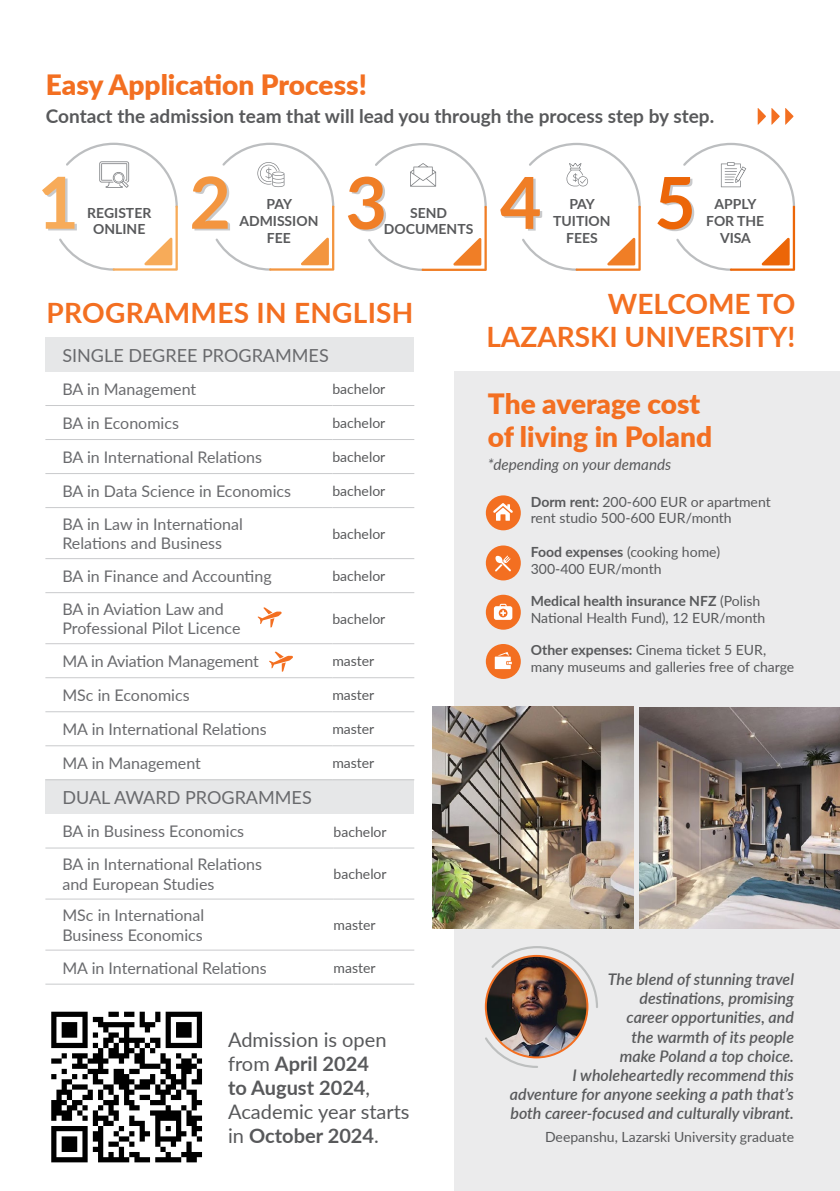
<style>
.page{position:relative;width:840px;height:1191px;background:#fff}
.page>*{position:absolute;margin:0;border:0;box-sizing:border-box;transform-origin:0 0}
.t1{font:700 71.8px "Lato";color:#f07e26}
.t2{font:700 71.8px "Lato";color:#f7ab59}
.t3{font:700 71.8px "Lato";color:#f3953f}
.t4{font:700 71.8px "Lato";color:#ec6608}
.t5{font:900 28px/33.6px "Lato";color:#f36f21}
.t6{font:700 28px/33.6px "Lato";color:#f36f21;text-align:right}
.t7{font:20px/24px "Lato";color:#58595b}
.t8{font:700 19px "Lato";color:#58595b}
.t9{font:18px "Lato";color:#696a6d}
.t10{font:16px/19.2px "Lato";color:#696a6d}
.t11{font:italic 600 16px/19.2px "Lato";color:#58595b;text-align:right}
.t12{font:italic 15.2px "Lato";color:#58595b}
.t13{font:14px/16.8px "Lato";color:#58595b}
.t14{font:700 14px/16.8px "Lato";color:#58595b;text-align:center}
.s1{font-weight:700}
</style>
<div class="page">
<svg style="left:757px;top:108px;width:8px;height:17px"></svg>
<svg style="left:771px;top:108px;width:22px;height:17px"></svg>
<svg style="left:59px;top:143px;width:119px;height:128px"></svg>
<svg style="left:215px;top:143px;width:119px;height:128px"></svg>
<svg style="left:368px;top:143px;width:118px;height:128px"></svg>
<svg style="left:522px;top:143px;width:118px;height:128px"></svg>
<svg style="left:676px;top:143px;width:118px;height:128px"></svg>
<svg style="left:51px;top:1011px;width:151px;height:151px"></svg>
<div style="left:454px;top:371px;width:385px;height:820px;background:#ebebec"></div>
<img style="left:432px;top:706px;width:201px;height:222px">
<img style="left:639px;top:707px;width:200px;height:221px">
<div style="left:485px;top:495px;width:35px;height:35px;background:#f36f21;border-radius:50%"></div>
<svg style="left:493px;top:503px;width:19px;height:18px"></svg>
<div style="left:485px;top:644px;width:35px;height:35px;background:#f36f21;border-radius:50%"></div>
<svg style="left:494px;top:652px;width:17px;height:17px"></svg>
<div style="left:485px;top:545px;width:35px;height:35px;background:#f36f21;border-radius:50%"></div>
<svg style="left:495px;top:555px;width:15px;height:16px"></svg>
<div style="left:485px;top:595px;width:35px;height:34px;background:#f36f21;border-radius:50%"></div>
<svg style="left:493px;top:604px;width:19px;height:16px"></svg>
<div style="left:45px;top:780px;width:369px;height:34px;background:#e6e7e8"></div>
<hr style="left:45px;top:847px;width:288px;height:1px;background:#c9cacc">
<hr style="left:333px;top:847px;width:81px;height:1px;background:#c9cacc">
<hr style="left:45px;top:898px;width:288px;height:1px;background:#c9cacc">
<hr style="left:333px;top:898px;width:81px;height:1px;background:#c9cacc">
<hr style="left:45px;top:949px;width:288px;height:1px;background:#c9cacc">
<hr style="left:333px;top:949px;width:81px;height:1px;background:#c9cacc">
<hr style="left:45px;top:983px;width:288px;height:1px;background:#c9cacc">
<hr style="left:333px;top:983px;width:81px;height:1px;background:#c9cacc">
<div style="left:45px;top:337px;width:369px;height:34px;background:#e6e7e8"></div>
<hr style="left:45px;top:405px;width:287px;height:1px;background:#c9cacc">
<hr style="left:332px;top:405px;width:82px;height:1px;background:#c9cacc">
<hr style="left:45px;top:439px;width:287px;height:1px;background:#c9cacc">
<hr style="left:332px;top:439px;width:82px;height:1px;background:#c9cacc">
<hr style="left:45px;top:473px;width:287px;height:1px;background:#c9cacc">
<hr style="left:332px;top:473px;width:82px;height:1px;background:#c9cacc">
<hr style="left:45px;top:507px;width:287px;height:1px;background:#c9cacc">
<hr style="left:332px;top:507px;width:82px;height:1px;background:#c9cacc">
<hr style="left:45px;top:592px;width:287px;height:1px;background:#c9cacc">
<hr style="left:332px;top:592px;width:82px;height:1px;background:#c9cacc">
<hr style="left:45px;top:643px;width:287px;height:1px;background:#c9cacc">
<hr style="left:332px;top:643px;width:82px;height:1px;background:#c9cacc">
<hr style="left:45px;top:677px;width:287px;height:1px;background:#c9cacc">
<hr style="left:332px;top:677px;width:82px;height:1px;background:#c9cacc">
<hr style="left:45px;top:711px;width:287px;height:1px;background:#c9cacc">
<hr style="left:332px;top:711px;width:82px;height:1px;background:#c9cacc">
<hr style="left:45px;top:745px;width:287px;height:1px;background:#c9cacc">
<hr style="left:332px;top:745px;width:82px;height:1px;background:#c9cacc">
<hr style="left:45px;top:779px;width:287px;height:1px;background:#c9cacc">
<hr style="left:332px;top:779px;width:82px;height:1px;background:#c9cacc">
<hr style="left:45px;top:558px;width:287px;height:1px;background:#c9cacc">
<hr style="left:332px;top:558px;width:82px;height:1px;background:#c9cacc">
<svg style="left:269px;top:651px;width:24px;height:21px"></svg>
<svg style="left:257px;top:607px;width:25px;height:20px"></svg>
<img style="left:485px;top:956px;width:102px;height:101px;border-radius:51px">
<img style="left:491px;top:946px;width:106px;height:62px">
<svg style="left:485px;top:1037px;width:53px;height:31px"></svg>
<h2 class="t5" style="left:46px;top:66px;width:322px">Easy Application Process!</h2>
<p class="t8" style="left:46px;top:102px;width:669px">Contact the admission team that will lead you through the process step by step.</p>
<h1 class="t2" style="left:37px;top:150px;width:43px">1</h1>
<p class="t14" style="left:87px;top:203px;width:65px">REGISTER<br>ONLINE</p>
<h1 class="t3" style="left:189px;top:150px;width:43px">2</h1>
<h1 class="t1" style="left:345px;top:150px;width:43px">3</h1>
<h1 class="t1" style="left:499px;top:150px;width:43px">4</h1>
<h1 class="t4" style="left:653px;top:150px;width:43px">5</h1>
<p class="t14" style="left:239px;top:195px;width:80px">PAY<br>ADMISSION<br>FEE</p>
<p class="t14" style="left:384px;top:203px;width:91px">SEND<br>DOCUMENTS</p>
<p class="t14" style="left:553px;top:195px;width:59px">PAY<br>TUITION<br>FEES</p>
<p class="t14" style="left:705px;top:195px;width:60px">APPLY<br>FOR THE<br>VISA</p>
<h2 class="t6" style="left:46px;top:295px;width:368px">PROGRAMMES IN ENGLISH</h2>
<p class="t9" style="left:62px;top:342px;width:268px">SINGLE DEGREE PROGRAMMES</p>
<p class="t10" style="left:62px;top:379px;width:135px">BA in Management</p>
<p class="t13" style="left:332px;top:380px;width:55px">bachelor</p>
<p class="t10" style="left:62px;top:413px;width:118px">BA in Economics</p>
<p class="t13" style="left:332px;top:414px;width:55px">bachelor</p>
<p class="t10" style="left:62px;top:447px;width:201px">BA in International Relations</p>
<p class="t13" style="left:332px;top:448px;width:55px">bachelor</p>
<p class="t10" style="left:62px;top:481px;width:230px">BA in Data Science in Economics</p>
<p class="t13" style="left:332px;top:482px;width:55px">bachelor</p>
<p class="t10" style="left:62px;top:514px;width:182px">BA in Law in International<br>Relations and Business</p>
<p class="t13" style="left:332px;top:524px;width:55px">bachelor</p>
<p class="t10" style="left:62px;top:566px;width:211px">BA in Finance and Accounting</p>
<p class="t13" style="left:332px;top:567px;width:55px">bachelor</p>
<p class="t10" style="left:62px;top:599px;width:179px">BA in Aviation Law and<br>Professional Pilot Licence</p>
<p class="t13" style="left:332px;top:610px;width:55px">bachelor</p>
<p class="t10" style="left:62px;top:651px;width:198px">MA in Aviation Management</p>
<p class="t13" style="left:332px;top:652px;width:44px">master</p>
<p class="t10" style="left:62px;top:685px;width:129px">MSc in Economics</p>
<p class="t13" style="left:332px;top:686px;width:44px">master</p>
<p class="t10" style="left:62px;top:719px;width:206px">MA in International Relations</p>
<p class="t13" style="left:332px;top:720px;width:44px">master</p>
<p class="t10" style="left:62px;top:753px;width:140px">MA in Management</p>
<p class="t13" style="left:332px;top:754px;width:44px">master</p>
<p class="t9" style="left:62px;top:785px;width:251px">DUAL AWARD PROGRAMMES</p>
<p class="t10" style="left:62px;top:821px;width:183px">BA in Business Economics</p>
<p class="t13" style="left:333px;top:822px;width:55px">bachelor</p>
<p class="t10" style="left:62px;top:854px;width:201px">BA in International Relations and European Studies</p>
<p class="t13" style="left:333px;top:865px;width:55px">bachelor</p>
<p class="t10" style="left:62px;top:905px;width:143px">MSc in International<br>Business Economics</p>
<p class="t13" style="left:333px;top:916px;width:44px">master</p>
<p class="t10" style="left:62px;top:957px;width:206px">MA in International Relations</p>
<p class="t13" style="left:333px;top:958px;width:44px">master</p>
<p class="t7" style="left:228px;top:1027px;width:183px">Admission is open from <span class="s1">April 2024<br>to August 2024</span>,<br>Academic year starts in <span class="s1">October 2024</span>.</p>
<h2 class="t6" style="left:486px;top:285px;width:310px">WELCOME TO<br>LAZARSKI UNIVERSITY!</h2>
<h2 class="t5" style="left:487px;top:385px;width:225px">The average cost of living in Poland</h2>
<p class="t12" style="left:487px;top:454px;width:185px">*depending on your demands</p>
<p class="t13" style="left:530px;top:492px;width:241px"><span class="s1">Dorm rent:</span> 200-600 EUR or apartment rent studio 500-600 EUR/month</p>
<p class="t13" style="left:530px;top:542px;width:191px"><span class="s1">Food expenses</span> (cooking home)<br>300-400 EUR/month</p>
<p class="t13" style="left:530px;top:592px;width:236px"><span class="s1">Medical health insurance NFZ</span> (Polish<br>National Health Fund), 12 EUR/month</p>
<p class="t13" style="left:530px;top:641px;width:265px"><span class="s1">Other expenses:</span> Cinema ticket 5 EUR, many museums and galleries free of charge</p>
<p class="t11" style="left:509px;top:968px;width:285px">The blend of stunning travel<br>destinations, promising<br>career opportunities, and<br>the warmth of its people<br>make Poland a top choice.<br>I wholeheartedly recommend this adventure for anyone seeking a path that’s both career-focused and culturally vibrant.</p>
<p class="t13" style="left:544px;top:1127px;width:250px">Deepanshu, Lazarski University graduate</p>
</div>
